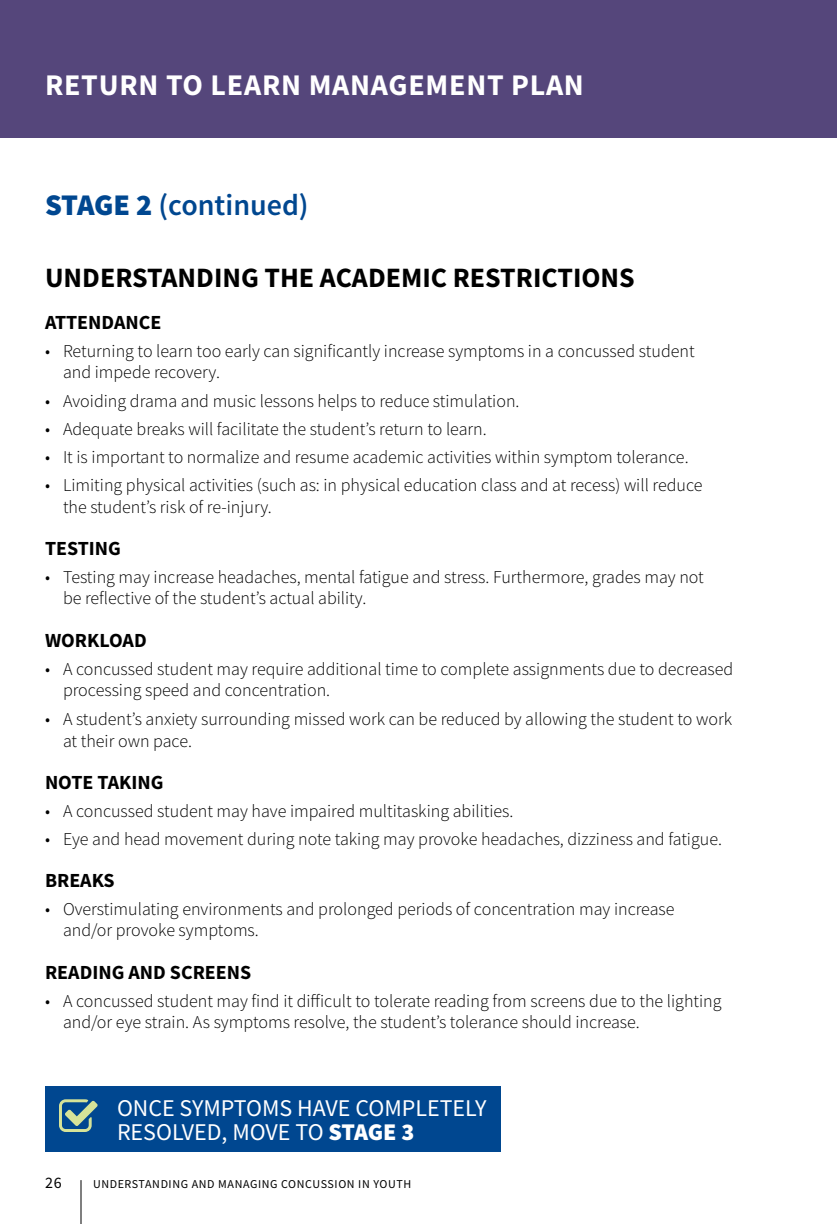
<style>
.page{position:relative;width:837px;height:1224px;background:#fff}
.page>*{position:absolute;margin:0;border:0;box-sizing:border-box;transform-origin:0 0}
.t1{font:700 30px "Source Sans Pro";letter-spacing:.025em;color:#fff}
.t2{font:600 30px "Source Sans Pro";color:#004790}
.t3{font:700 28px "Source Sans Pro";color:#000}
.t4{font:24px/24px "Source Sans Pro";color:#fff}
.t5{font:700 20px "Source Sans Pro";color:#000}
.t6{font:300 18px/22px "Source Sans Pro";color:#000}
.t7{font:16px "Source Sans Pro";color:#000}
.t8{font:12px "Source Sans Pro";letter-spacing:.05em;color:#000}
.s1{font-weight:900}
</style>
<div class="page">
<div style="left:0;top:0;width:837px;height:138px;background:#55467b"></div>
<div style="left:45px;top:1086px;width:456px;height:66px;background:#004790"></div>
<svg style="left:59px;top:1099px;width:39px;height:33px"></svg>
<hr style="left:80px;top:1180px;width:2px;height:44px;background:#000">
<h1 class="t1" style="left:45px;top:64px;width:540px">RETURN TO LEARN MANAGEMENT PLAN</h1>
<h1 class="t2" style="left:45px;top:185px;width:265px"><span class="s1">STAGE 2</span> (continued)</h1>
<h2 class="t3" style="left:45px;top:258px;width:591px">UNDERSTANDING THE ACADEMIC RESTRICTIONS</h2>
<p class="t5" style="left:45px;top:308px;width:118px">ATTENDANCE</p>
<p class="t6" style="left:63px;top:340px;width:633px;text-indent:-18px">• Returning to learn too early can significantly increase symptoms in a concussed student and impede recovery.</p>
<p class="t6" style="left:45px;top:390px;width:474px">• Avoiding drama and music lessons helps to reduce stimulation.</p>
<p class="t6" style="left:45px;top:418px;width:441px">• Adequate breaks will facilitate the student’s return to learn.</p>
<p class="t6" style="left:45px;top:446px;width:643px">• It is important to normalize and resume academic activities within symptom tolerance.</p>
<p class="t6" style="left:63px;top:474px;width:641px;text-indent:-18px">• Limiting physical activities (such as: in physical education class and at recess) will reduce the student’s risk of re-injury.</p>
<p class="t5" style="left:45px;top:534px;width:77px">TESTING</p>
<p class="t6" style="left:63px;top:566px;width:642px;text-indent:-18px">• Testing may increase headaches, mental fatigue and stress. Furthermore, grades may not be reflective of the student’s actual ability.</p>
<p class="t5" style="left:45px;top:626px;width:103px">WORKLOAD</p>
<p class="t6" style="left:63px;top:658px;width:672px;text-indent:-18px">• A concussed student may require additional time to complete assignments due to decreased processing speed and concentration.</p>
<p class="t6" style="left:63px;top:708px;width:671px;text-indent:-18px">• A student’s anxiety surrounding missed work can be reduced by allowing the student to work at their own pace.</p>
<p class="t5" style="left:45px;top:768px;width:120px">NOTE TAKING</p>
<p class="t6" style="left:45px;top:800px;width:468px">• A concussed student may have impaired multitasking abilities.</p>
<p class="t6" style="left:45px;top:828px;width:676px">• Eye and head movement during note taking may provoke headaches, dizziness and fatigue.</p>
<p class="t5" style="left:45px;top:866px;width:71px">BREAKS</p>
<p class="t6" style="left:63px;top:898px;width:613px;text-indent:-18px">• Overstimulating environments and prolonged periods of concentration may increase and/or provoke symptoms.</p>
<p class="t5" style="left:45px;top:958px;width:208px">READING AND SCREENS</p>
<p class="t6" style="left:63px;top:990px;width:660px;text-indent:-18px">• A concussed student may find it difficult to tolerate reading from screens due to the lighting and/or eye strain. As symptoms resolve, the student’s tolerance should increase.</p>
<h3 class="t4" style="left:117px;top:1096px;width:371px">ONCE SYMPTOMS HAVE COMPLETELY<br>RESOLVED, MOVE TO <span class="s1">STAGE 3</span></h3>
<p class="t7" style="left:45px;top:1173px;width:18px">26</p>
<p class="t8" style="left:93px;top:1176px;width:320px">UNDERSTANDING AND MANAGING CONCUSSION IN YOUTH</p>
</div>
